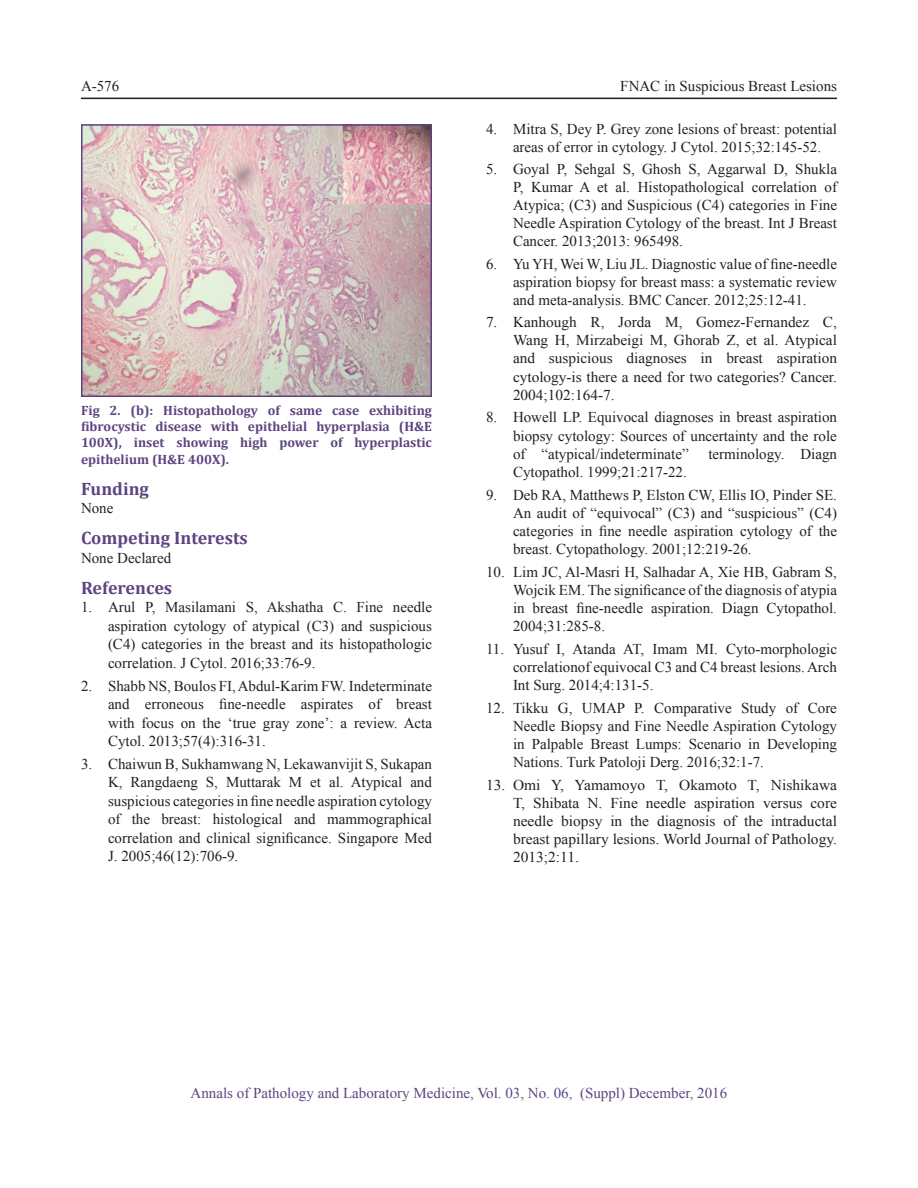
<style>
.page{position:relative;width:918px;height:1188px;background:#fff}
.page>*{position:absolute;margin:0;border:0;box-sizing:border-box;transform-origin:0 0}
.Subhead{font:700 18px "Cambria";color:#5d4481}
.BodyText{font:15px/18.1px "Times New Roman";color:#231f20;text-align:justify}
.t1{font:15px "Times New Roman";color:#5d4481}
.Fig_Caption{font:700 13.5px/16.2px "Cambria";color:#5d4481;text-align:justify}
</style>
<div class="page">
<hr style="left:81px;top:98px;width:756px;height:1px;background:#231f20">
<img style="left:84px;top:127px;width:345px;height:267px">
<div style="left:81px;top:124px;width:351px;height:273px;border:2px solid #5d4481"></div>
<p class="BodyText" style="left:81px;top:77px;width:40px">A-576</p>
<p class="BodyText" style="left:620px;top:77px;width:218px">FNAC in Suspicious Breast Lesions</p>
<p class="Fig_Caption" style="left:81px;top:402px;width:353px">Fig 2. (b): Histopathology of same case exhibiting fibrocystic disease with epithelial hyperplasia (H&amp;E 100X), inset showing high power of hyperplastic epithelium (H&amp;E 400X).</p>
<p class="Subhead" style="left:81px;top:476px;width:69px">Funding</p>
<p class="BodyText" style="left:81px;top:499px;width:34px">None</p>
<p class="Subhead" style="left:81px;top:526px;width:168px">Competing Interests</p>
<p class="BodyText" style="left:81px;top:549px;width:92px">None Declared</p>
<p class="Subhead" style="left:81px;top:575px;width:93px">References</p>
<p class="BodyText" style="left:108px;top:598px;width:326px;text-indent:-27px">1. Arul P, Masilamani S, Akshatha C. Fine needle aspiration cytology of atypical (C3) and suspicious (C4) categories in the breast and its histopathologic correlation. J Cytol. 2016;33:76-9.</p>
<p class="BodyText" style="left:108px;top:676px;width:326px;text-indent:-27px">2. Shabb NS, Boulos FI,Abdul-Karim FW. Indeterminate and erroneous fine-needle aspirates of breast with focus on the ‘true gray zone’: a review. Acta Cytol. 2013;57(4):316-31.</p>
<p class="BodyText" style="left:108px;top:754px;width:326px;text-indent:-27px">3. Chaiwun B, Sukhamwang N, Lekawanvijit S, Sukapan K, Rangdaeng S, Muttarak M et al. Atypical and suspicious categories in fine needle aspiration cytology of the breast: histological and mammographical correlation and clinical significance. Singapore Med J. 2005;46(12):706-9.</p>
<p class="BodyText" style="left:513px;top:119px;width:326px;text-indent:-27px">4. Mitra S, Dey P. Grey zone lesions of breast: potential areas of error in cytology. J Cytol. 2015;32:145-52.</p>
<p class="BodyText" style="left:513px;top:160px;width:326px;text-indent:-27px">5. Goyal P, Sehgal S, Ghosh S, Aggarwal D, Shukla P, Kumar A et al. Histopathological correlation of Atypica; (C3) and Suspicious (C4) categories in Fine Needle Aspiration Cytology of the breast. Int J Breast Cancer. 2013;2013: 965498.</p>
<p class="BodyText" style="left:513px;top:254px;width:326px;text-indent:-27px">6. Yu YH, Wei W, Liu JL. Diagnostic value of fine-needle aspiration biopsy for breast mass: a systematic review and meta-analysis. BMC Cancer. 2012;25:12-41.</p>
<p class="BodyText" style="left:513px;top:313px;width:326px;text-indent:-27px">7. Kanhough R, Jorda M, Gomez-Fernandez C, Wang H, Mirzabeigi M, Ghorab Z, et al. Atypical and suspicious diagnoses in breast aspiration cytology-is there a need for two categories? Cancer.<br>2004;102:164-7.</p>
<p class="BodyText" style="left:513px;top:408px;width:326px;text-indent:-27px">8. Howell LP. Equivocal diagnoses in breast aspiration biopsy cytology: Sources of uncertainty and the role of “atypical/indeterminate”</p>
<p class="BodyText" style="left:708px;top:444px;width:130px">terminology. Diagn</p>
<p class="BodyText" style="left:513px;top:463px;width:175px">Cytopathol. 1999;21:217-22.</p>
<p class="BodyText" style="left:513px;top:485px;width:326px;text-indent:-27px">9. Deb RA, Matthews P, Elston CW, Ellis IO, Pinder SE.<br>An audit of “equivocal” (C3) and “suspicious” (C4) categories in fine needle aspiration cytology of the breast. Cytopathology. 2001;12:219-26.</p>
<p class="BodyText" style="left:513px;top:562px;width:326px;text-indent:-27px">10. Lim JC, Al-Masri H, Salhadar A, Xie HB, Gabram S, Wojcik EM. The significance of the diagnosis of atypia in breast fine-needle aspiration. Diagn Cytopathol.<br>2004;31:285-8.</p>
<p class="BodyText" style="left:513px;top:639px;width:326px;text-indent:-27px">11. Yusuf I, Atanda AT, Imam MI. Cyto-morphologic correlationof equivocal C3 and C4 breast lesions. Arch Int Surg. 2014;4:131-5.</p>
<p class="BodyText" style="left:513px;top:698px;width:326px;text-indent:-27px">12. Tikku G, UMAP P. Comparative Study of Core Needle Biopsy and Fine Needle Aspiration Cytology in Palpable Breast Lumps: Scenario in Developing Nations. Turk Patoloji Derg. 2016;32:1-7.</p>
<p class="BodyText" style="left:513px;top:775px;width:326px;text-indent:-27px">13. Omi Y, Yamamoyo T, Okamoto T, Nishikawa T, Shibata N. Fine needle aspiration versus core needle biopsy in the diagnosis of the intraductal breast papillary lesions. World Journal of Pathology.<br>2013;2:11.</p>
<p class="t1" style="left:191px;top:1083px;width:538px">Annals of Pathology and Laboratory Medicine, Vol. 03, No. 06, (Suppl) December, 2016</p>
</div>
